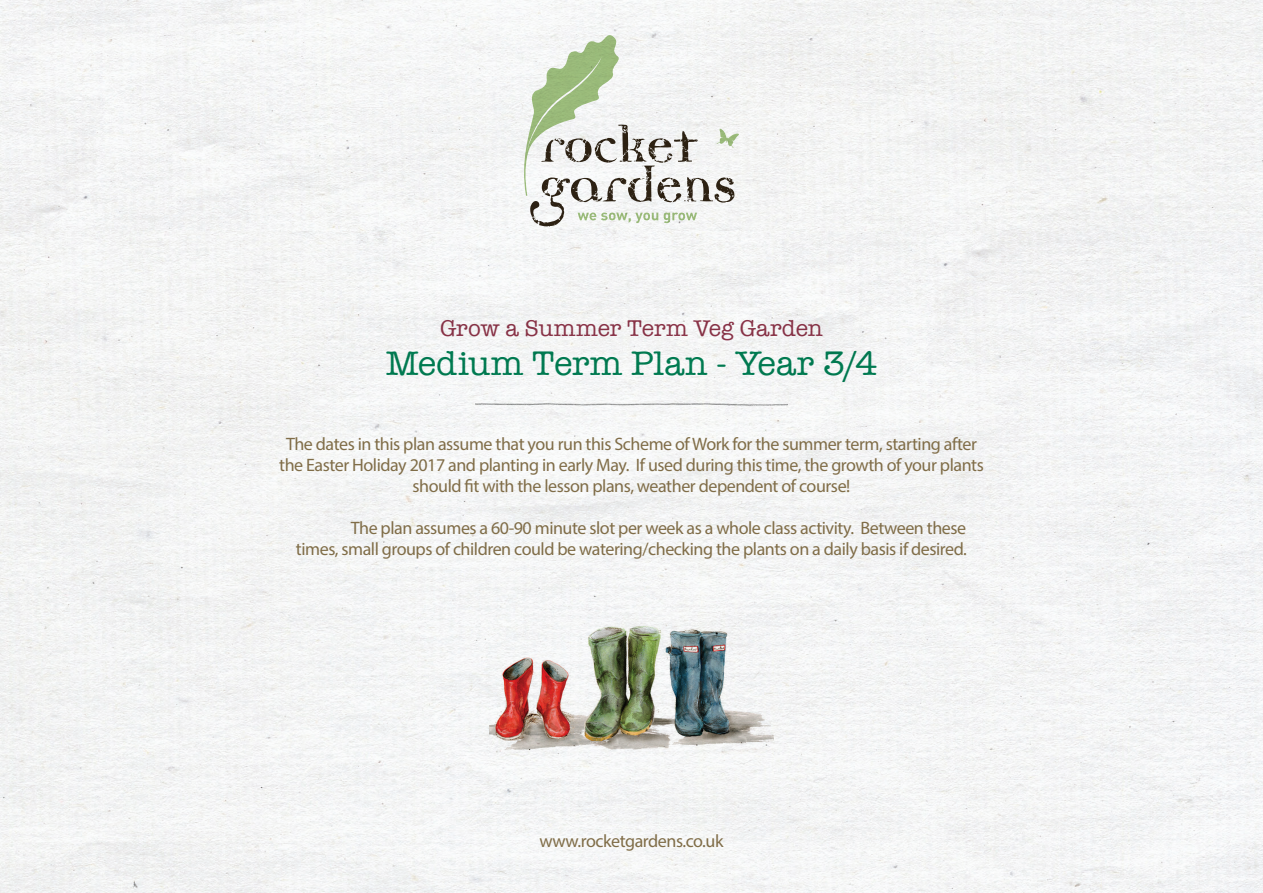
<style>
.page{position:relative;width:1263px;height:893px;background:#fff}
.page>*{position:absolute;margin:0;border:0;box-sizing:border-box;transform-origin:0 0}
.t1{font:34.95px "American Typewriter";color:#007f54}
.t2{font:23.4px "American Typewriter";letter-spacing:-.005em;color:#8f354a}
.t3{font:18px/21px "Myriad Pro";letter-spacing:-.025em;color:#806d48;text-align:center}
</style>
<div class="page">
<img style="left:0;top:0;width:1263px;height:893px">
<img style="left:489px;top:607px;width:285px;height:146px">
<img style="left:475px;top:397px;width:313px;height:15px">
<svg style="left:522px;top:34px;width:217px;height:193px"></svg>
<p class="t2" style="left:440px;top:310px;width:384px">Grow a Summer Term Veg Garden</p>
<h1 class="t1" style="left:385px;top:336px;width:494px">Medium Term Plan - Year 3/4</h1>
<p class="t3" style="left:279px;top:433px;width:706px">The dates in this plan assume that you run this Scheme of Work for the summer term, starting after the Easter Holiday 2017 and planting in early May. If used during this time, the growth of your plants should fit with the lesson plans, weather dependent of course!</p>
<p class="t3" style="left:296px;top:517px;width:672px;text-align:right">The plan assumes a 60-90 minute slot per week as a whole class activity. Between these<br>times, small groups of children could be watering/checking the plants on a daily basis if desired.</p>
<p class="t3" style="left:539px;top:830px;width:186px">www.rocketgardens.co.uk</p>
</div>
